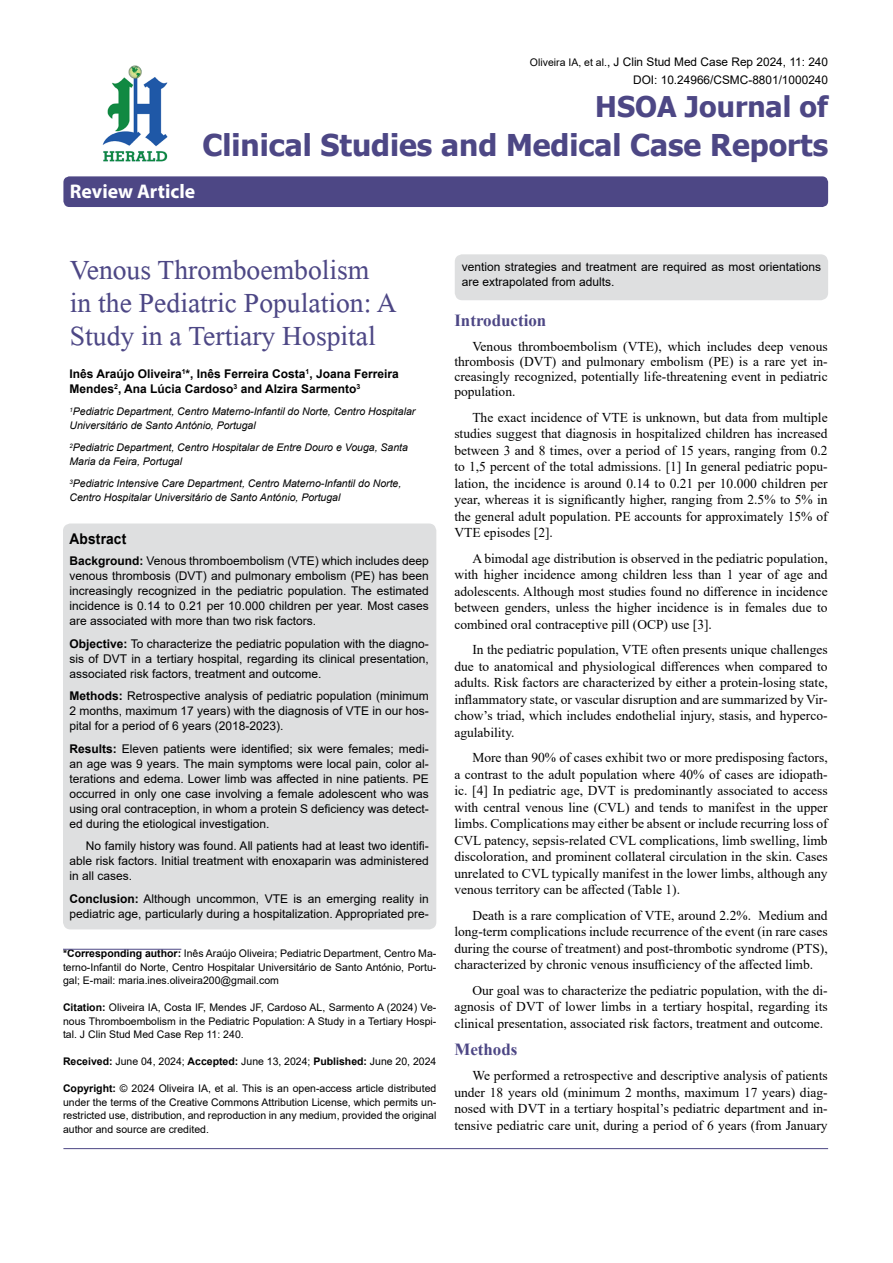
<style>
.page{position:relative;width:893px;height:1263px;background:#fff}
.page>*{position:absolute;margin:0;border:0;box-sizing:border-box;transform-origin:0 0}
.t1{font:41.25px/33px "Microsoft Himalaya";color:#4d4785}
.t2{font:700 30px "Tahoma";color:#4d4785}
.t3{font:700 28.5px "Tahoma";color:#4d4785}
.t4{font:700 19.8px "Myriad Hebrew";color:#fff}
.t5{font:700 16.95px "Times New Roman";color:#4d4785}
.t6{font:700 14.85px "Arial";letter-spacing:.015em;color:#000;scale:.93 1}
.t7{font:13.5px/16.5px "Times New Roman";color:#000;text-align:justify}
.t8{font:12px/15px "Arial";color:#000;text-align:justify}
.t9{font:700 12px/15px "Arial";color:#000}
.t10{font:11.85px/18px "Arial";color:#000;text-align:right}
.t11{font:10.5px/13.5px "Arial";color:#000;text-align:justify}
.t12{font:italic 10.5px/13.5px "Arial";color:#000}
.s1{font-size:10.5px}
.s2{font-weight:700}
</style>
<div class="page">
<div style="left:63px;top:176px;width:765px;height:31px;background:#4d4785;border-radius:6px"></div>
<hr style="left:63px;top:949px;width:118px;height:1px;background:#4d4785">
<img style="left:102px;top:65px;width:66px;height:97px">
<hr style="left:63px;top:1148px;width:765px;height:1px;background:#4d4785">
<div style="left:63px;top:523px;width:373px;height:406px;background:#dedfe0;border-radius:8px"></div>
<div style="left:455px;top:254px;width:373px;height:46px;background:#dedfe0;border-radius:8px"></div>
<h3 class="t4" style="left:70px;top:180px;width:127px">Review Article</h3>
<p class="t10" style="left:530px;top:53px;width:300px"><span class="s1">Oliveira IA, et al.</span>, J Clin Stud Med Case Rep 2024, 11: 240<br>DOI: 10.24966/CSMC-8801/1000240</p>
<h3 class="t3" style="left:595px;top:87px;width:234px">HSOA Journal of</h3>
<h2 class="t2" style="left:202px;top:124px;width:627px">Clinical Studies and Medical Case Reports</h2>
<h1 class="t1" style="left:70px;top:248px;width:328px">Venous Thromboembolism in the Pediatric Population: A<br>Study in a Tertiary Hospital</h1>
<p class="t9" style="left:69px;top:366px;width:331px">Inês Araújo Oliveira<sup>1</sup>*, Inês Ferreira Costa<sup>1</sup>, Joana Ferreira<br>Mendes<sup>2</sup>, Ana Lúcia Cardoso<sup>3</sup> and Alzira Sarmento<sup>3</sup></p>
<p class="t12" style="left:69px;top:405px;width:347px"><sup>1</sup>Pediatric Department, Centro Materno-Infantil do Norte, Centro Hospitalar<br>Universitário de Santo António, Portugal</p>
<p class="t12" style="left:69px;top:441px;width:340px"><sup>2</sup>Pediatric Department, Centro Hospitalar de Entre Douro e Vouga, Santa<br>Maria da Feira, Portugal</p>
<p class="t12" style="left:69px;top:477px;width:333px"><sup>3</sup>Pediatric Intensive Care Department, Centro Materno-Infantil do Norte,<br>Centro Hospitalar Universitário de Santo António, Portugal</p>
<p class="t6" style="left:69px;top:528px;width:63px">Abstract</p>
<p class="t8" style="left:69px;top:553px;width:361px"><span class="s2">Background:</span> Venous thromboembolism (VTE) which includes deep venous thrombosis (DVT) and pulmonary embolism (PE) has been increasingly recognized in the pediatric population. The estimated incidence is 0.14 to 0.21 per 10.000 children per year. Most cases are associated with more than two risk factors.</p>
<p class="t8" style="left:69px;top:636px;width:361px"><span class="s2">Objective:</span> To characterize the pediatric population with the diagno&shy;sis of DVT in a tertiary hospital, regarding its clinical presentation, associated risk factors, treatment and outcome.</p>
<p class="t8" style="left:69px;top:688px;width:361px"><span class="s2">Methods:</span> Retrospective analysis of pediatric population (minimum 2 months, maximum 17 years) with the diagnosis of VTE in our hos&shy;pital for a period of 6 years (2018-2023).</p>
<p class="t8" style="left:69px;top:741px;width:361px"><span class="s2">Results:</span> Eleven patients were identified; six were females; medi&shy;an age was 9 years. The main symptoms were local pain, color al&shy;terations and edema. Lower limb was affected in nine patients. PE occurred in only one case involving a female adolescent who was using oral contraception, in whom a protein S deficiency was detect&shy;ed during the etiological investigation.</p>
<p class="t8" style="left:69px;top:838px;width:361px;text-indent:16px">No family history was found. All patients had at least two identifi&shy;able risk factors. Initial treatment with enoxaparin was administered in all cases.</p>
<p class="t8" style="left:69px;top:891px;width:361px"><span class="s2">Conclusion:</span> Although uncommon, VTE is an emerging reality in pediatric age, particularly during a hospitalization. Appropriated pre-</p>
<p class="t11" style="left:63px;top:947px;width:375px"><span class="s2">*Corresponding author:</span> Inês Araújo Oliveira; Pediatric Department, Centro Ma&shy;terno-Infantil do Norte, Centro Hospitalar Universitário de Santo António, Portu&shy;gal; E-mail: maria.ines.oliveira200@gmail.com</p>
<p class="t11" style="left:63px;top:1001px;width:375px"><span class="s2">Citation:</span> Oliveira IA, Costa IF, Mendes JF, Cardoso AL, Sarmento A (2024) Ve&shy;nous Thromboembolism in the Pediatric Population: A Study in a Tertiary Hospi&shy;tal. J Clin Stud Med Case Rep 11: 240.</p>
<p class="t11" style="left:63px;top:1055px;width:375px"><span class="s2">Received:</span> June 04, 2024; <span class="s2">Accepted:</span> June 13, 2024; <span class="s2">Published:</span> June 20, 2024</p>
<p class="t11" style="left:63px;top:1082px;width:375px"><span class="s2">Copyright:</span> © 2024 Oliveira IA, et al. This is an open-access article distributed under the terms of the Creative Commons Attribution License, which permits un&shy;restricted use, distribution, and reproduction in any medium, provided the original author and source are credited.</p>
<p class="t8" style="left:462px;top:259px;width:361px">vention strategies and treatment are required as most orientations are extrapolated from adults.</p>
<p class="t5" style="left:454px;top:308px;width:93px">Introduction</p>
<p class="t7" style="left:454px;top:339px;width:375px;line-height:15px;text-indent:18px">Venous thromboembolism (VTE), which includes deep venous thrombosis (DVT) and pulmonary embolism (PE) is a rare yet in&shy;creasingly recognized, potentially life-threatening event in pediatric population.</p>
<p class="t7" style="left:454px;top:409px;width:375px;text-indent:18px">The exact incidence of VTE is unknown, but data from multiple studies suggest that diagnosis in hospitalized children has increased between 3 and 8 times, over a period of 15 years, ranging from 0.2 to 1,5 percent of the total admissions. [1] In general pediatric popu&shy;lation, the incidence is around 0.14 to 0.21 per 10.000 children per year, whereas it is significantly higher, ranging from 2.5% to 5% in the general adult population. PE accounts for approximately 15% of VTE episodes [2].</p>
<p class="t7" style="left:454px;top:550px;width:375px;text-indent:18px">A bimodal age distribution is observed in the pediatric population, with higher incidence among children less than 1 year of age and adolescents. Although most studies found no difference in incidence between genders, unless the higher incidence is in females due to combined oral contraceptive pill (OCP) use [3].</p>
<p class="t7" style="left:454px;top:641px;width:375px;text-indent:18px">In the pediatric population, VTE often presents unique challenges due to anatomical and physiological differences when compared to adults. Risk factors are characterized by either a protein-losing state, inflammatory state, or vascular disruption and are summarized by Vir&shy;chow’s triad, which includes endothelial injury, stasis, and hyperco&shy;agulability.</p>
<p class="t7" style="left:454px;top:749px;width:375px;text-indent:18px">More than 90% of cases exhibit two or more predisposing factors, a contrast to the adult population where 40% of cases are idiopath&shy;ic. [4] In pediatric age, DVT is predominantly associated to access with central venous line (CVL) and tends to manifest in the upper limbs. Complications may either be absent or include recurring loss of CVL patency, sepsis-related CVL complications, limb swelling, limb discoloration, and prominent collateral circulation in the skin. Cases unrelated to CVL typically manifest in the lower limbs, although any venous territory can be affected (Table 1).</p>
<p class="t7" style="left:454px;top:907px;width:375px;text-indent:18px">Death is a rare complication of VTE, around 2.2%. Medium and long-term complications include recurrence of the event (in rare cases during the course of treatment) and post-thrombotic syndrome (PTS), characterized by chronic venous insufficiency of the affected limb.</p>
<p class="t7" style="left:454px;top:982px;width:375px;text-indent:18px">Our goal was to characterize the pediatric population, with the di&shy;agnosis of DVT of lower limbs in a tertiary hospital, regarding its clinical presentation, associated risk factors, treatment and outcome.</p>
<p class="t5" style="left:454px;top:1037px;width:65px">Methods</p>
<p class="t7" style="left:454px;top:1067px;width:375px;text-indent:18px">We performed a retrospective and descriptive analysis of patients under 18 years old (minimum 2 months, maximum 17 years) diag&shy;nosed with DVT in a tertiary hospital’s pediatric department and in&shy;tensive pediatric care unit, during a period of 6 years (from January</p>
</div>
